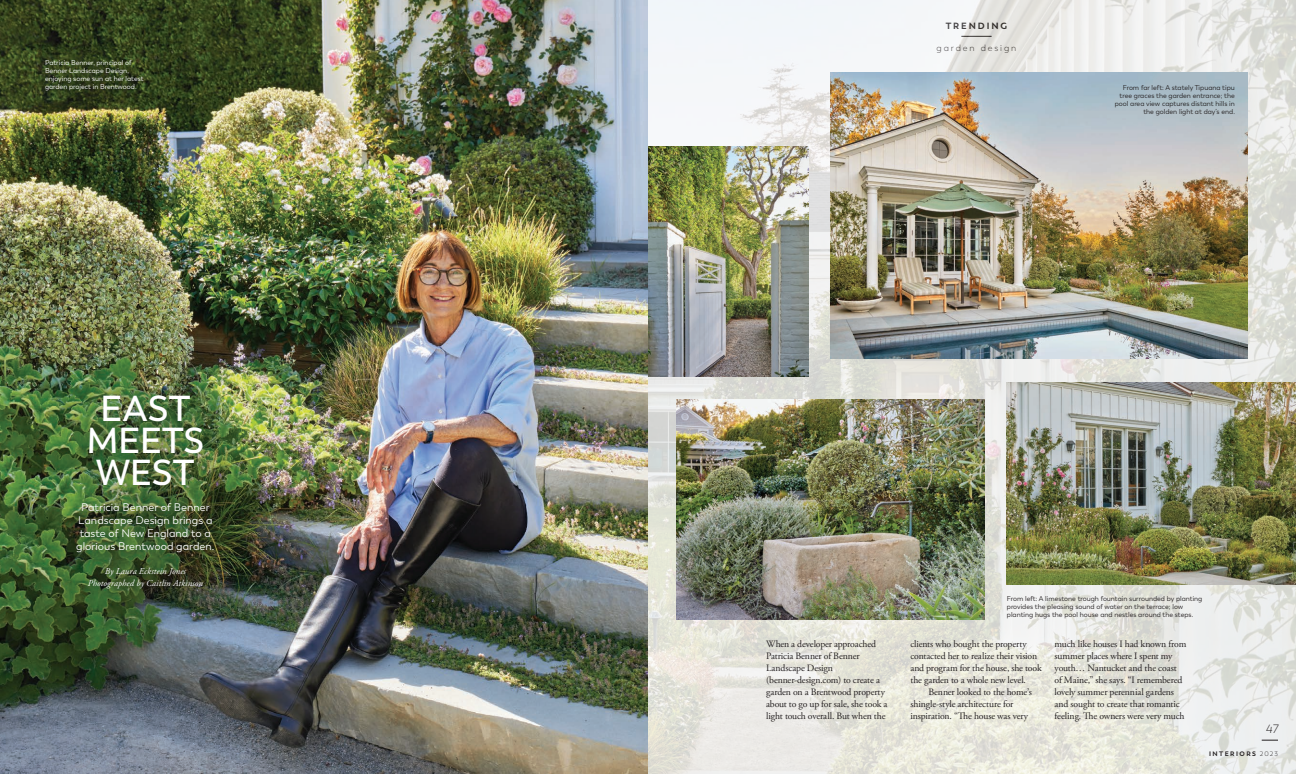
<style>
.page{position:relative;width:1296px;height:774px;background:#fff}
.page>*{position:absolute;margin:0;border:0;box-sizing:border-box;transform-origin:0 0}
.t1{font:600 36px/32px "Trenda";color:#fff;text-align:center}
.t2{font:italic 300 12px "Trenda";color:#231f20}
.t3{font:11px/13px "Trenda";color:#fff;text-align:center}
.t4{font:9.8px/12px "Adobe Garamond Pro";letter-spacing:-.015em;color:#231f20}
.t5{font:italic 9px/12px "Adobe Garamond Pro";letter-spacing:.01em;color:#fff;text-align:center}
.t6{font:300 9px "Trenda";letter-spacing:.21em;color:#231f20}
.t7{font:700 9px "Trenda";letter-spacing:.21em;color:#231f20}
.t8{font:7px/8px "Trenda";color:#231f20;text-align:right}
.t9{font:7px/8px "Trenda";color:#fff}
.t10{font:700 6.5px "Trenda";letter-spacing:.225em;color:#231f20}
.s1{font-weight:300}
</style>
<div class="page">
<img style="left:648px;top:0;width:648px;height:774px">
<svg style="left:1262px;top:740px;width:16px;height:1px"></svg>
<img style="left:830px;top:72px;width:417px;height:287px">
<img style="left:1007px;top:382px;width:289px;height:203px">
<img style="left:648px;top:147px;width:160px;height:230px">
<img style="left:676px;top:399px;width:308px;height:221px">
<img style="left:0;top:0;width:648px;height:774px">
<div style="left:34px;top:349px;width:222px;height:285px;background:#231f20;opacity:.5"></div>
<p class="t9" style="left:45px;top:59px;width:100px">Patricia Benner, principal of<br>Benner Landscape Design, enjoying some sun at her latest garden project in Brentwood.</p>
<h1 class="t1" style="left:86px;top:393px;width:119px">EAST<br>MEETS<br>WEST</h1>
<p class="t3" style="left:76px;top:501px;width:140px">Patricia Benner of Benner<br>Landscape Design brings a taste of New England to a glorious Brentwood garden.</p>
<p class="t5" style="left:88px;top:565px;width:117px">By Laura Eckstein Jones<br>Photographed by Caitlin Atkinson</p>
<p class="t7" style="left:946px;top:20px;width:63px">TRENDING</p>
<p class="t6" style="left:937px;top:43px;width:81px">garden design</p>
<p class="t8" style="left:1115px;top:84px;width:122px">From far left: A stately Tipuana tipu tree graces the garden entrance; the pool area view captures distant hills in the golden light at day’s end.</p>
<p class="t8" style="left:1007px;top:595px;width:197px;text-align:left">From left: A limestone trough fountain surrounded by planting provides the pleasing sound of water on the terrace; low planting hugs the pool house and nestles around the steps.</p>
<p class="t4" style="left:766px;top:638px;width:123px">When a developer approached<br>Patricia Benner of Benner<br>Landscape Design (benner-design.com) to create a garden on a Brentwood property about to go up for sale, she took a light touch overall. But when the</p>
<p class="t4" style="left:910px;top:638px;width:133px">clients who bought the property contacted her to realize their vision and program for the house, she took the garden to a whole new level.</p>
<p class="t4" style="left:910px;top:686px;width:123px;text-indent:18px">Benner looked to the home’s shingle-style architecture for inspiration. “The house was very</p>
<p class="t4" style="left:1055px;top:638px;width:133px">much like houses I had known from summer places where I spent my youth… Nantucket and the coast of Maine,” she says. “I remembered lovely summer perennial gardens and sought to create that romantic feeling. The owners were very much</p>
<p class="t2" style="left:1266px;top:722px;width:14px">47</p>
<p class="t10" style="left:1209px;top:750px;width:70px">INTERIORS <span class="s1">2023</span></p>
</div>
